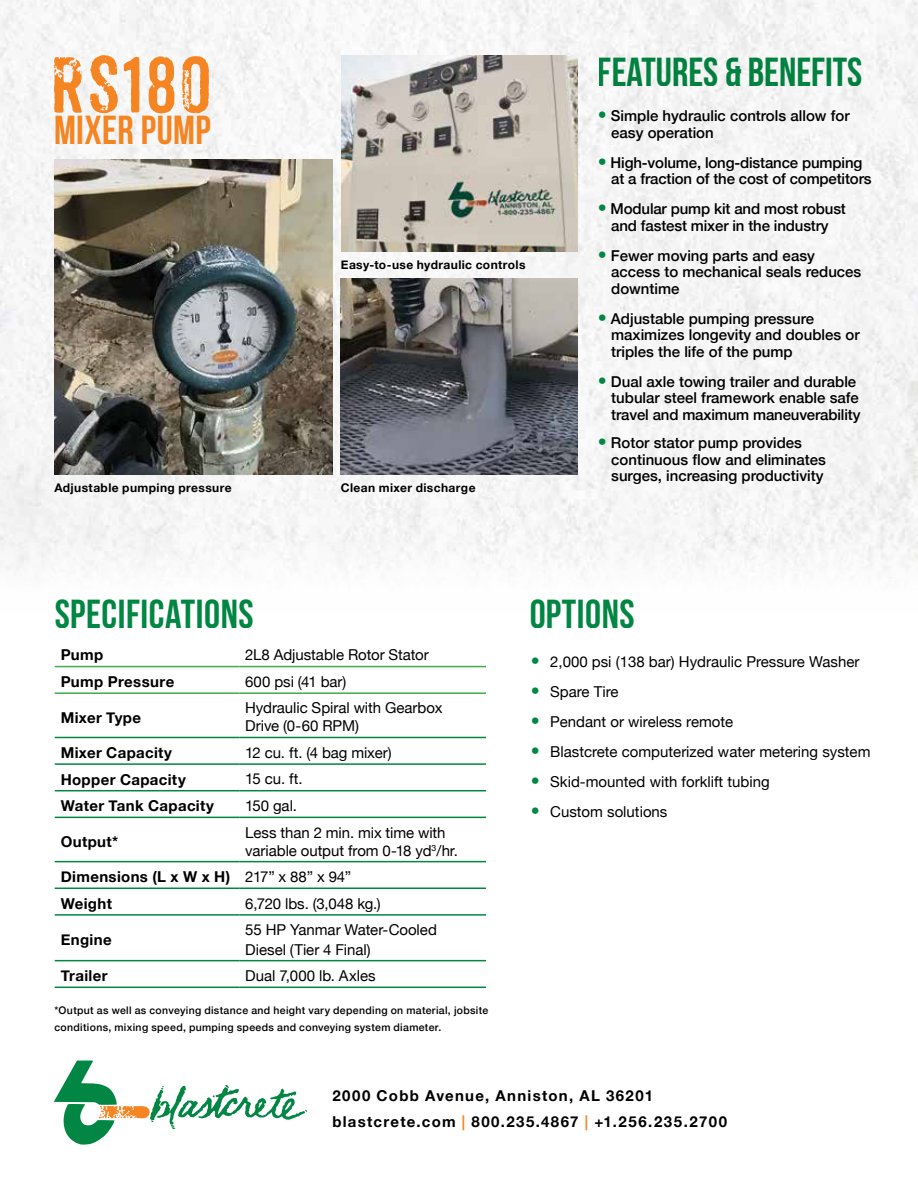
<style>
.page{position:relative;width:918px;height:1188px;background:#fff}
.page>*{position:absolute;margin:0;border:0;box-sizing:border-box;transform-origin:0 0}
.t1{font:700 40.5px "Bebas Neue";letter-spacing:.015em;color:#028743}
.t2{font:700 40.5px "Bebas Neue";letter-spacing:.01em;color:#f58522}
.t3{font:500 15px/16.5px "Helvetica Neue";color:#000}
.t4{font:15px/18px "Helvetica Neue";color:#000}
.t5{font:700 15px/26.7px "Helvetica Neue";letter-spacing:.025em;color:#000}
.t6{font:700 15px/26px "Helvetica Neue";letter-spacing:.085em;color:#000}
.t7{font:700 12px "Helvetica Neue";letter-spacing:.035em;color:#000}
.t8{font:500 10.5px/16.5px "Helvetica Neue";letter-spacing:.03em;color:#000}
.s1{font-size:18px;color:#028743}
.s2{font-weight:400}
.s3{font-weight:500;font-size:18px;color:#028743}
.s4{color:#f58522}
</style>
<div class="page">
<div style="left:0;top:0;width:918px;height:577px;background:#f5f5f5"></div>
<img style="left:341px;top:56px;width:237px;height:195px">
<img style="left:54px;top:159px;width:278px;height:315px">
<img style="left:341px;top:279px;width:236px;height:195px">
<svg style="left:54px;top:1061px;width:253px;height:84px"></svg>
<hr style="left:55px;top:737px;width:184px;height:1px;background:#028743">
<hr style="left:239px;top:737px;width:247px;height:1px;background:#028743">
<hr style="left:55px;top:763px;width:184px;height:2px;background:#028743">
<hr style="left:239px;top:763px;width:247px;height:2px;background:#028743">
<hr style="left:55px;top:790px;width:184px;height:1px;background:#028743">
<hr style="left:239px;top:790px;width:247px;height:1px;background:#028743">
<hr style="left:55px;top:817px;width:184px;height:1px;background:#028743">
<hr style="left:239px;top:817px;width:247px;height:1px;background:#028743">
<hr style="left:55px;top:861px;width:184px;height:1px;background:#028743">
<hr style="left:239px;top:861px;width:247px;height:1px;background:#028743">
<hr style="left:55px;top:888px;width:184px;height:1px;background:#028743">
<hr style="left:239px;top:888px;width:247px;height:1px;background:#028743">
<hr style="left:55px;top:914px;width:184px;height:2px;background:#028743">
<hr style="left:239px;top:914px;width:247px;height:2px;background:#028743">
<hr style="left:55px;top:960px;width:184px;height:1px;background:#028743">
<hr style="left:239px;top:960px;width:247px;height:1px;background:#028743">
<hr style="left:55px;top:987px;width:184px;height:1px;background:#028743">
<hr style="left:239px;top:987px;width:247px;height:1px;background:#028743">
<hr style="left:55px;top:666px;width:184px;height:1px;background:#41ad49">
<hr style="left:239px;top:666px;width:247px;height:1px;background:#41ad49">
<hr style="left:55px;top:692px;width:184px;height:2px;background:#41ad49">
<hr style="left:239px;top:692px;width:247px;height:2px;background:#41ad49">
<div style="left:334px;top:476px;width:148px;height:25px;background:#f8f8f8"></div>
<svg style="left:149px;top:56px;width:25px;height:57px"></svg>
<svg style="left:124px;top:57px;width:16px;height:56px"></svg>
<svg style="left:90px;top:55px;width:28px;height:58px"></svg>
<svg style="left:54px;top:57px;width:28px;height:56px"></svg>
<svg style="left:182px;top:56px;width:27px;height:57px"></svg>
<h1 class="t2" style="left:54px;top:108px;width:158px">MIXER PUMP</h1>
<p class="t7" style="left:341px;top:255px;width:186px">Easy-to-use hydraulic controls</p>
<p class="t7" style="left:54px;top:478px;width:179px">Adjustable pumping pressure</p>
<p class="t7" style="left:341px;top:478px;width:136px">Clean mixer discharge</p>
<h1 class="t1" style="left:598px;top:49px;width:266px">FEATURES &amp; BENEFITS</h1>
<p class="t3" style="left:611px;top:106px;width:240px;text-indent:-14px"><span class="s1">•</span> Simple hydraulic controls allow for easy operation</p>
<p class="t3" style="left:611px;top:153px;width:262px;text-indent:-14px"><span class="s1">•</span> High-volume, long-distance pumping at a fraction of the cost of competitors</p>
<p class="t3" style="left:598px;top:199px;width:250px;text-align:center"><span class="s1">•</span> Modular pump kit and most robust and fastest mixer in the industry</p>
<p class="t3" style="left:611px;top:246px;width:252px;text-indent:-14px"><span class="s1">•</span> Fewer moving parts and easy access to mechanical seals reduces downtime</p>
<p class="t3" style="left:611px;top:309px;width:250px;text-indent:-14px"><span class="s1">•</span> Adjustable pumping pressure maximizes longevity and doubles or triples the life of the pump</p>
<p class="t3" style="left:611px;top:372px;width:251px;text-indent:-14px"><span class="s1">•</span> Dual axle towing trailer and durable tubular steel framework enable safe travel and maximum maneuverability</p>
<p class="t3" style="left:611px;top:433px;width:216px;text-indent:-14px"><span class="s1">•</span> Rotor stator pump provides continuous flow and eliminates surges, increasing productivity</p>
<h1 class="t1" style="left:54px;top:591px;width:201px">SPECIFICATIONS</h1>
<h1 class="t1" style="left:529px;top:591px;width:107px">OPTIONS</h1>
<p class="t5" style="left:61px;top:642px;width:44px">Pump</p>
<p class="t4" style="left:245px;top:646px;width:185px">2L8 Adjustable Rotor Stator</p>
<p class="t5" style="left:61px;top:669px;width:115px">Pump Pressure</p>
<p class="t4" style="left:245px;top:673px;width:103px">600 psi (41 bar)</p>
<p class="t5" style="left:61px;top:704px;width:82px">Mixer Type</p>
<p class="t4" style="left:245px;top:700px;width:199px">Hydraulic Spiral with Gearbox<br>Drive (0-60 RPM)</p>
<p class="t5" style="left:61px;top:740px;width:113px">Mixer Capacity</p>
<p class="t4" style="left:245px;top:744px;width:148px">12 cu. ft. (4 bag mixer)</p>
<p class="t5" style="left:61px;top:766px;width:127px">Hopper Capacity</p>
<p class="t4" style="left:245px;top:771px;width:59px">15 cu. ft.</p>
<p class="t5" style="left:61px;top:793px;width:155px">Water Tank Capacity</p>
<p class="t4" style="left:245px;top:798px;width:53px">150 gal.</p>
<p class="t5" style="left:61px;top:828px;width:59px">Output*</p>
<p class="t4" style="left:245px;top:824px;width:214px">Less than 2 min. mix time with variable output from 0-18 yd<sup>3</sup>/hr.</p>
<p class="t5" style="left:61px;top:864px;width:292px">Dimensions (L x W x H) <span class="s2">217” x 88” x 94”<br></span>Weight</p>
<p class="t4" style="left:245px;top:895px;width:137px">6,720 lbs. (3,048 kg.)</p>
<p class="t5" style="left:61px;top:927px;width:52px">Engine</p>
<p class="t4" style="left:245px;top:921px;width:193px;line-height:19.5px">55 HP Yanmar Water-Cooled<br>Diesel (Tier 4 Final)</p>
<p class="t5" style="left:61px;top:963px;width:48px">Trailer</p>
<p class="t4" style="left:245px;top:967px;width:132px">Dual 7,000 lb. Axles</p>
<p class="t8" style="left:54px;top:1001px;width:435px">*Output as well as conveying distance and height vary depending on material, jobsite conditions, mixing speed, pumping speeds and conveying system diameter.</p>
<p class="t4" style="left:531px;top:653px;width:330px"><span class="s3">•</span> 2,000 psi (138 bar) Hydraulic Pressure Washer</p>
<p class="t4" style="left:531px;top:683px;width:89px"><span class="s3">•</span> Spare Tire</p>
<p class="t4" style="left:531px;top:713px;width:204px"><span class="s3">•</span> Pendant or wireless remote</p>
<p class="t4" style="left:531px;top:743px;width:341px"><span class="s3">•</span> Blastcrete computerized water metering system</p>
<p class="t4" style="left:531px;top:773px;width:240px"><span class="s3">•</span> Skid-mounted with forklift tubing</p>
<p class="t4" style="left:531px;top:803px;width:138px"><span class="s3">•</span> Custom solutions</p>
<p class="t6" style="left:332px;top:1083px;width:396px">2000 Cobb Avenue, Anniston, AL 36201 blastcrete.com <span class="s4">|</span> 800.235.4867 <span class="s4">|</span> +1.256.235.2700</p>
</div>
